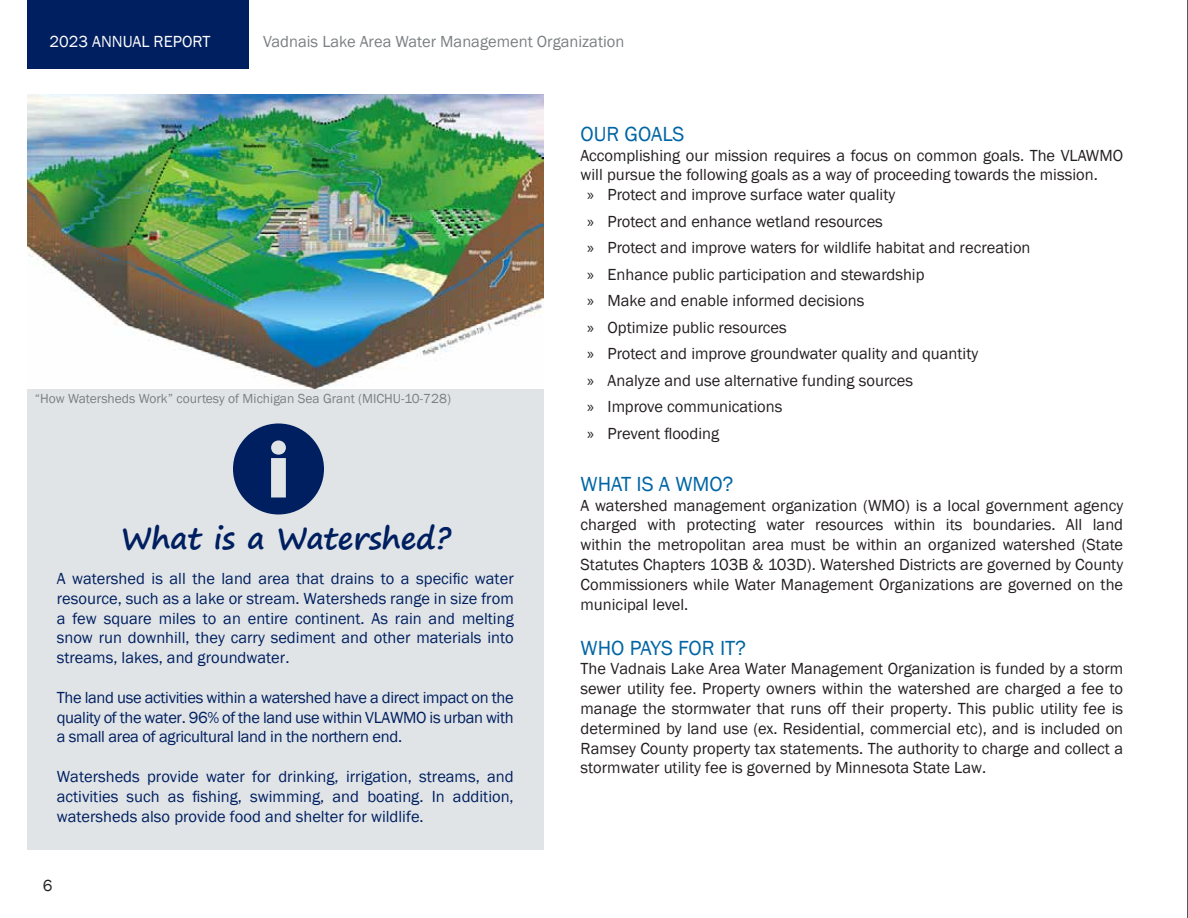
<style>
.page{position:relative;width:1188px;height:918px;background:#fff}
.page>*{position:absolute;margin:0;border:0;box-sizing:border-box;transform-origin:0 0}
.t1{font:700 30px "Segoe Print";color:#001f60}
.t2{font:21px "Franklin Gothic";color:#0065a4}
.t3{font:16.5px/19.8px "Franklin Gothic";color:#241f21;text-align:justify}
.t4{font:16.5px/19.8px "Franklin Gothic";color:#001f60;text-align:justify}
.t5{font:16.5px "Franklin Gothic";color:#7c8083}
.t6{font:16.5px "Franklin Gothic";color:#fff}
.t7{font:13.5px "Franklin Gothic";color:#7c8083}
.s1{font-family:"Myriad Pro"}
</style>
<div class="page">
<hr style="left:1187px;top:0;width:1px;height:918px;background:#241f21">
<div style="left:27px;top:0;width:221px;height:69px;background:#001f60"></div>
<div style="left:27px;top:94px;width:517px;height:756px;background:#e0e4e6"></div>
<img style="left:27px;top:94px;width:517px;height:294px">
<svg style="left:233px;top:423px;width:91px;height:91px"></svg>
<p class="t6" style="left:50px;top:31px;width:162px">2023 ANNUAL REPORT</p>
<p class="t5" style="left:263px;top:31px;width:363px">Vadnais Lake Area Water Management Organization</p>
<p class="t7" style="left:35px;top:390px;width:418px">“How Watersheds Work” courtesy of Michigan Sea Grant (MICHU-10-728)</p>
<h1 class="t1" style="left:121px;top:511px;width:332px">What is a Watershed?</h1>
<p class="t4" style="left:57px;top:569px;width:458px">A watershed is all the land area that drains to a specific water resource, such as a lake or stream. Watersheds range in size from a few square miles to an entire continent. As rain and melting snow run downhill, they carry sediment and other materials into streams, lakes, and groundwater.</p>
<p class="t4" style="left:57px;top:688px;width:459px">The land use activities within a watershed have a direct impact on the quality of the water. 96% of the land use within VLAWMO is urban with a small area of agricultural land in the northern end.</p>
<p class="t4" style="left:57px;top:767px;width:458px">Watersheds provide water for drinking, irrigation, streams, and activities such as fishing, swimming, and boating. In addition, watersheds also provide food and shelter for wildlife.</p>
<p class="t3" style="left:43px;top:876px;width:11px">6</p>
<p class="t2" style="left:581px;top:121px;width:106px">OUR GOALS</p>
<p class="t3" style="left:581px;top:145px;width:544px">Accomplishing our mission requires a focus on common goals. The VLAWMO</p>
<p class="t3" style="left:581px;top:165px;width:519px">will pursue the following goals as a way of proceeding towards the mission.</p>
<p class="t3" style="left:587px;top:185px;width:309px"><span class="s1">»</span> Protect and improve surface water quality</p>
<p class="t3" style="left:587px;top:208px;width:445px;line-height:26.5px;text-align:left"><span class="s1">»</span> Protect and enhance wetland resources<br><span class="s1">»</span> Protect and improve waters for wildlife habitat and recreation <span class="s1">»</span> Enhance public participation and stewardship<br><span class="s1">»</span> Make and enable informed decisions<br><span class="s1">»</span> Optimize public resources<br><span class="s1">»</span> Protect and improve groundwater quality and quantity<br><span class="s1">»</span> Analyze and use alternative funding sources<br><span class="s1">»</span> Improve communications<br><span class="s1">»</span> Prevent flooding</p>
<p class="t2" style="left:581px;top:471px;width:154px">WHAT IS A WMO?</p>
<p class="t3" style="left:581px;top:496px;width:544px">A watershed management organization (WMO) is a local government agency charged with protecting water resources within its boundaries. All land within the metropolitan area must be within an organized watershed (State Statutes Chapters 103B &amp; 103D). Watershed Districts are governed by County Commissioners while Water Management Organizations are governed on the municipal level.</p>
<p class="t2" style="left:581px;top:635px;width:167px">WHO PAYS FOR IT?</p>
<p class="t3" style="left:581px;top:659px;width:544px">The Vadnais Lake Area Water Management Organization is funded by a storm sewer utility fee. Property owners within the watershed are charged a fee to manage the stormwater that runs off their property. This public utility fee is determined by land use (ex. Residential, commercial etc), and is included on Ramsey County property tax statements. The authority to charge and collect a stormwater utility fee is governed by Minnesota State Law.</p>
</div>
